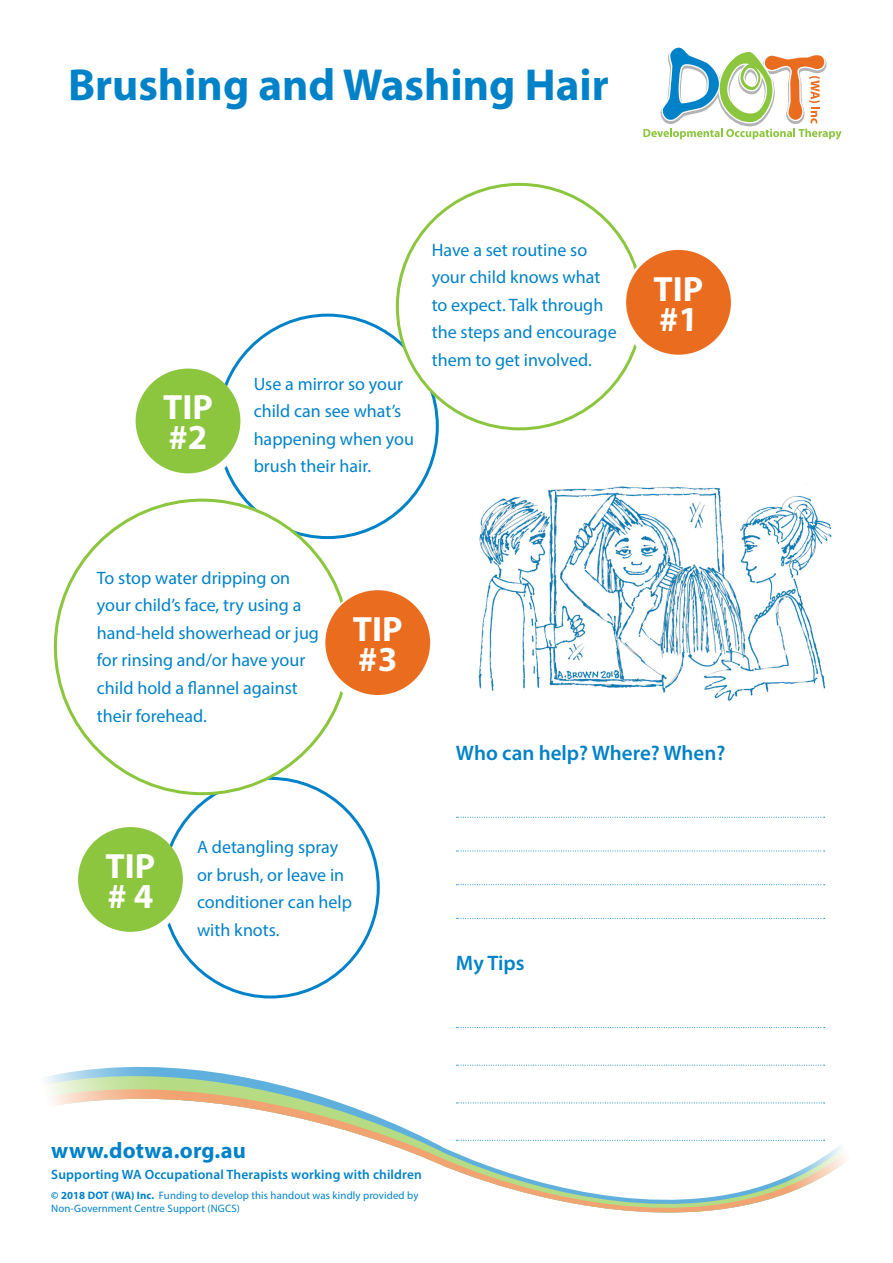
<style>
.page{position:relative;width:893px;height:1263px;background:#fff}
.page>*{position:absolute;margin:0;border:0;box-sizing:border-box;transform-origin:0 0}
.t1{font:700 45px "Myriad Pro";color:#0082c8}
.Tip{font:700 35.25px/30px "Myriad Pro";color:#fff}
.t2{font:700 22.5px "Myriad Pro";letter-spacing:.01em;color:#0082c8}
.Q{font:600 21px "Myriad Pro";color:#0082c8}
.B{font:18px/27.6px "Myriad Pro";color:#0082c8}
.t3{font:600 13.5px "Myriad Pro";letter-spacing:.01em;color:#0082c8}
.t4{font:10.8px/13.5px "Myriad Pro";letter-spacing:.01em;color:#0082c8}
.s1{font-weight:700}
</style>
<div class="page">
<svg style="left:45px;top:898px;width:802px;height:315px"></svg>
<svg style="left:643px;top:47px;width:198px;height:93px"></svg>
<div style="left:136px;top:369px;width:104px;height:104px;background:#8bc63e;border-radius:50%"></div>
<svg style="left:456px;top:817px;width:369px;height:1px"></svg>
<svg style="left:456px;top:850px;width:369px;height:1px"></svg>
<svg style="left:456px;top:884px;width:369px;height:1px"></svg>
<svg style="left:456px;top:918px;width:369px;height:1px"></svg>
<svg style="left:456px;top:1027px;width:369px;height:1px"></svg>
<svg style="left:456px;top:1065px;width:369px;height:1px"></svg>
<svg style="left:456px;top:1102px;width:369px;height:1px"></svg>
<svg style="left:456px;top:1140px;width:369px;height:1px"></svg>
<div style="left:163px;top:778px;width:215px;height:219px;background:#fff;border-radius:50%"></div>
<div style="left:72px;top:827px;width:113px;height:113px;background:#fff;border-radius:50%"></div>
<div style="left:78px;top:827px;width:105px;height:105px;background:#8bc63e;border-radius:50%"></div>
<div style="left:626px;top:250px;width:105px;height:105px;background:#ea6d1f;border-radius:50%"></div>
<div style="left:325px;top:590px;width:105px;height:105px;background:#ea6d1f;border-radius:50%"></div>
<img style="left:478px;top:486px;width:354px;height:215px">
<p class="t1" style="left:68px;top:56px;width:542px">Brushing and Washing Hair</p>
<p class="Tip" style="left:163px;top:391px;width:51px">TIP #2</p>
<p class="B" style="left:254px;top:369px;width:162px">Use a mirror so your child can see what’s happening when you brush their hair.</p>
<p class="B" style="left:432px;top:236px;width:186px">Have a set routine so your child knows what to expect. Talk through the steps and encourage them to get involved.</p>
<p class="Tip" style="left:654px;top:272px;width:51px">TIP # 1</p>
<p class="B" style="left:97px;top:563px;width:224px">To stop water dripping on your child’s face, try using a hand-held showerhead or jug for rinsing and/or have your child hold a flannel against their forehead.</p>
<p class="Tip" style="left:353px;top:613px;width:51px">TIP # 3</p>
<p class="Tip" style="left:106px;top:850px;width:51px">TIP # 4</p>
<p class="B" style="left:197px;top:833px;width:156px">A detangling spray or brush, or leave in conditioner can help with knots.</p>
<p class="Q" style="left:456px;top:739px;width:271px">Who can help? Where? When?</p>
<p class="Q" style="left:456px;top:950px;width:70px">My Tips</p>
<p class="t2" style="left:51px;top:1135px;width:196px">www.dotwa.org.au</p>
<p class="t3" style="left:51px;top:1166px;width:372px">Supporting WA Occupational Therapists working with children</p>
<p class="t4" style="left:51px;top:1188px;width:369px"><span class="s1">© 2018 DOT (WA) Inc.</span> Funding to develop this handout was kindly provided by<br>Non-Government Centre Support (NGCS)</p>
</div>
